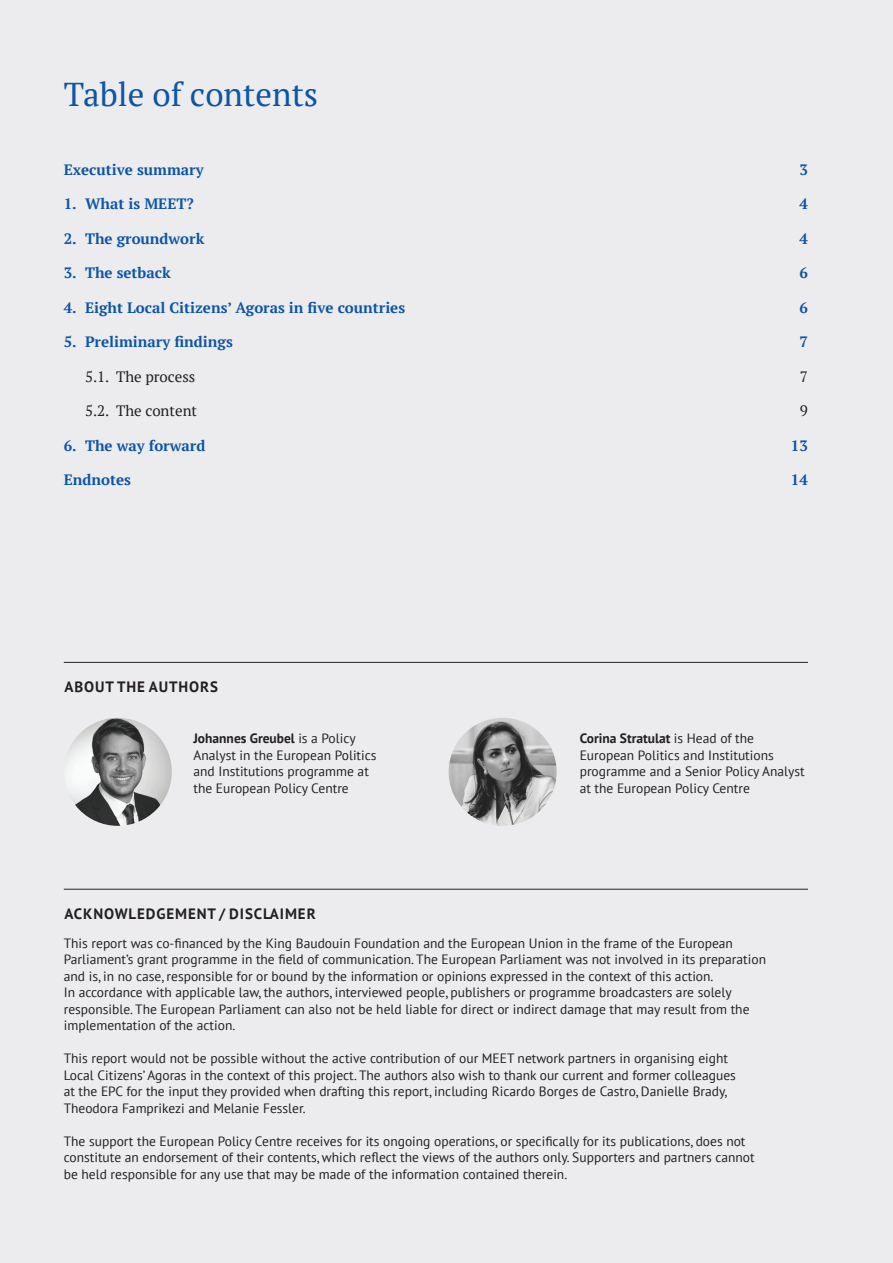
<style>
.page{position:relative;width:893px;height:1263px;background:#ececee}
.page>*{position:absolute;margin:0;border:0;box-sizing:border-box;transform-origin:0 0}
.t1{font:33px "PT Serif";color:#0e55a4}
.t2{font:700 15px "PT Serif";color:#0e55a4}
.t3{font:700 15px "PT Sans";letter-spacing:.06em;color:#231f20}
.t4{font:15px "PT Serif";color:#231f20}
.t5{font:13.5px/16.5px "PT Sans";color:#231f20}
.s1{font-weight:700}
</style>
<div class="page">
<hr style="left:64px;top:889px;width:744px;height:1px;background:#231f20">
<hr style="left:64px;top:662px;width:744px;height:1px;background:#231f20">
<img style="left:64px;top:718px;width:108px;height:108px;border-radius:54px">
<img style="left:449px;top:718px;width:108px;height:108px;border-radius:54px">
<h1 class="t1" style="left:64px;top:73px;width:256px">Table of contents</h1>
<p class="t2" style="left:64px;top:160px;width:141px">Executive summary</p>
<p class="t2" style="left:799px;top:160px;width:10px">3</p>
<p class="t2" style="left:64px;top:194px;width:131px">1. What is MEET?</p>
<p class="t2" style="left:799px;top:194px;width:10px">4</p>
<p class="t2" style="left:64px;top:229px;width:142px">2. The groundwork</p>
<p class="t2" style="left:799px;top:229px;width:10px">4</p>
<p class="t2" style="left:64px;top:263px;width:108px">3. The setback</p>
<p class="t2" style="left:799px;top:263px;width:10px">6</p>
<p class="t2" style="left:64px;top:298px;width:343px">4. Eight Local Citizens’ Agoras in five countries</p>
<p class="t2" style="left:799px;top:298px;width:10px">6</p>
<p class="t2" style="left:64px;top:332px;width:171px">5. Preliminary findings</p>
<p class="t2" style="left:799px;top:332px;width:10px">7</p>
<p class="t4" style="left:85px;top:367px;width:112px">5.1. The process</p>
<p class="t4" style="left:800px;top:367px;width:9px">7</p>
<p class="t4" style="left:85px;top:401px;width:114px">5.2. The content</p>
<p class="t4" style="left:800px;top:401px;width:9px">9</p>
<p class="t2" style="left:64px;top:436px;width:143px">6. The way forward</p>
<p class="t2" style="left:791px;top:436px;width:18px">13</p>
<p class="t2" style="left:64px;top:470px;width:69px">Endnotes</p>
<p class="t2" style="left:791px;top:470px;width:18px">14</p>
<p class="t3" style="left:64px;top:677px;width:155px">ABOUT THE AUTHORS</p>
<p class="t5" style="left:193px;top:730px;width:185px"><span class="s1">Johannes Greubel</span> is a Policy<br>Analyst in the European Politics and Institutions programme at the European Policy Centre</p>
<p class="t5" style="left:580px;top:730px;width:226px"><span class="s1">Corina Stratulat</span> is Head of the European Politics and Institutions programme and a Senior Policy Analyst at the European Policy Centre</p>
<p class="t3" style="left:64px;top:904px;width:253px">ACKNOWLEDGEMENT / DISCLAIMER</p>
<p class="t5" style="left:64px;top:934px;width:704px">This report was co-financed by the King Baudouin Foundation and the European Union in the frame of the European Parliament’s grant programme in the field of communication. The European Parliament was not involved in its preparation and is, in no case, responsible for or bound by the information or opinions expressed in the context of this action.<br>In accordance with applicable law, the authors, interviewed people, publishers or programme broadcasters are solely responsible. The European Parliament can also not be held liable for direct or indirect damage that may result from the implementation of the action.</p>
<p class="t5" style="left:64px;top:1050px;width:674px">This report would not be possible without the active contribution of our MEET network partners in organising eight Local Citizens’ Agoras in the context of this project. The authors also wish to thank our current and former colleagues at the EPC for the input they provided when drafting this report, including Ricardo Borges de Castro, Danielle Brady, Theodora Famprikezi and Melanie Fessler.</p>
<p class="t5" style="left:64px;top:1132px;width:692px">The support the European Policy Centre receives for its ongoing operations, or specifically for its publications, does not constitute an endorsement of their contents, which reflect the views of the authors only. Supporters and partners cannot be held responsible for any use that may be made of the information contained therein.</p>
</div>
